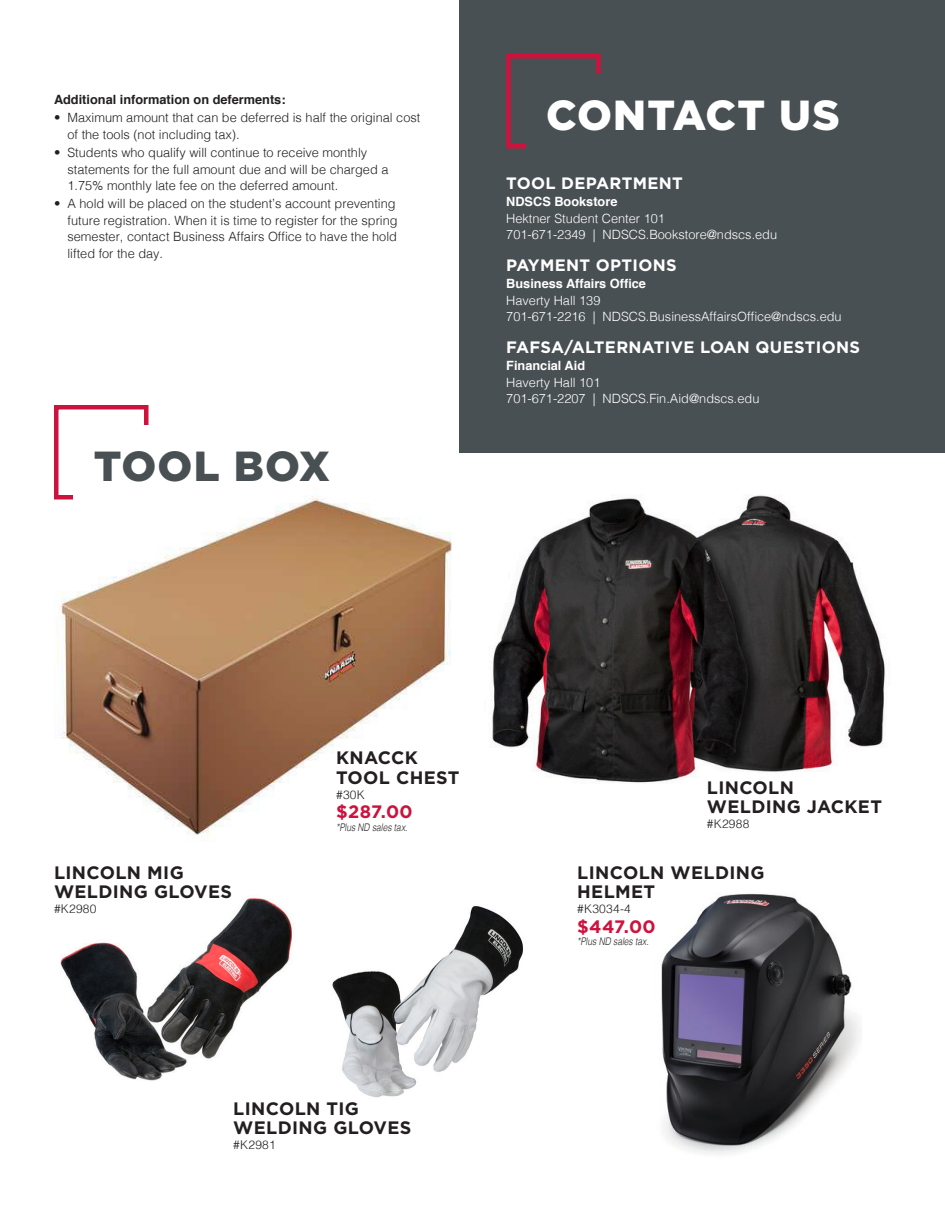
<style>
.page{position:relative;width:945px;height:1215px;background:#fff}
.page>*{position:absolute;margin:0;border:0;box-sizing:border-box;transform-origin:0 0}
.Heading_Red{font:900 42px "Gotham";letter-spacing:.03em;color:#fff}
.Heading_Red-2{font:900 42px "Gotham";letter-spacing:.03em;color:#495053}
.Heading{font:700 18px/19.5px "Gotham";letter-spacing:.02em;color:#231f20}
.Heading-2{font:700 18px "Gotham";letter-spacing:.02em;color:#cd123d}
.Heading_Red-3{font:700 16.5px "Gotham";letter-spacing:.02em;color:#fff}
.t1{font:300 12.75px/16.5px "Helvetica";color:#231f20}
.Paragraph_Text{font:300 12.75px/16.5px "Helvetica";color:#fff}
.Paragraph_Text-2{font:700 12.75px "Helvetica";color:#231f20}
.Heading-3{font:300 12px "Helvetica";letter-spacing:.02em;color:#231f20}
.Paragraph_Text-3{font:italic 300 10.5px "Helvetica";color:#231f20;scale:.8 1}
.s1{font-weight:700}
</style>
<div class="page">
<div style="left:459px;top:0;width:486px;height:452px;background:#495053"></div>
<div style="left:506px;top:54px;width:95px;height:94px;border:4px solid #cd123d"></div>
<div style="left:526px;top:74px;width:81px;height:81px;background:#495053"></div>
<img style="left:58px;top:496px;width:394px;height:339px">
<div style="left:54px;top:405px;width:94px;height:95px;border:4px solid #cd123d"></div>
<div style="left:74px;top:425px;width:80px;height:81px;background:#fff"></div>
<img style="left:492px;top:495px;width:393px;height:288px">
<img style="left:60px;top:898px;width:232px;height:183px">
<img style="left:332px;top:906px;width:191px;height:192px">
<img style="left:661px;top:893px;width:200px;height:261px">
<p class="Paragraph_Text-2" style="left:54px;top:91px;width:233px">Additional information on deferments:</p>
<p class="t1" style="left:68px;top:109px;width:354px;text-indent:-14px">• Maximum amount that can be deferred is half the original cost of the tools (not including tax).</p>
<p class="t1" style="left:68px;top:143px;width:323px;text-indent:-14px">• Students who qualify will continue to receive monthly statements for the full amount due and will be charged a<br>1.75% monthly late fee on the deferred amount.</p>
<p class="t1" style="left:68px;top:195px;width:332px;text-indent:-14px">• A hold will be placed on the student’s account preventing future registration. When it is time to register for the spring semester, contact Business Affairs Office to have the hold lifted for the day.</p>
<p class="Heading_Red-2" style="left:94px;top:437px;width:238px">TOOL BOX</p>
<p class="Heading_Red" style="left:546px;top:86px;width:295px">CONTACT US</p>
<p class="Heading_Red-3" style="left:506px;top:172px;width:178px">TOOL DEPARTMENT</p>
<p class="Paragraph_Text" style="left:506px;top:193px;width:272px"><span class="s1">NDSCS Bookstore<br></span>Hektner Student Center 101<br>701-671-2349 | NDSCS.Bookstore@ndscs.edu</p>
<p class="Heading_Red-3" style="left:506px;top:254px;width:172px">PAYMENT OPTIONS</p>
<p class="Paragraph_Text" style="left:506px;top:275px;width:337px"><span class="s1">Business Affairs Office<br></span>Haverty Hall 139<br>701-671-2216 | NDSCS.BusinessAffairsOffice@ndscs.edu</p>
<p class="Heading_Red-3" style="left:506px;top:336px;width:355px">FAFSA/ALTERNATIVE LOAN QUESTIONS</p>
<p class="Paragraph_Text" style="left:506px;top:357px;width:255px"><span class="s1">Financial Aid<br></span>Haverty Hall 101<br>701-671-2207 | NDSCS.Fin.Aid@ndscs.edu</p>
<p class="Heading" style="left:54px;top:862px;width:180px">LINCOLN MIG<br>WELDING GLOVES</p>
<p class="Heading-3" style="left:54px;top:899px;width:44px">#K2980</p>
<p class="Heading" style="left:336px;top:748px;width:125px">KNACCK<br>TOOL CHEST</p>
<p class="Heading-3" style="left:336px;top:784px;width:30px">#30K</p>
<p class="Heading-2" style="left:336px;top:800px;width:78px">$287.00</p>
<p class="Paragraph_Text-3" style="left:336px;top:818px;width:91px">*Plus ND sales tax.</p>
<p class="Heading" style="left:233px;top:1099px;width:180px">LINCOLN TIG<br>WELDING GLOVES</p>
<p class="Heading-3" style="left:233px;top:1135px;width:44px">#K2981</p>
<p class="Heading" style="left:707px;top:777px;width:177px">LINCOLN<br>WELDING JACKET</p>
<p class="Heading-3" style="left:707px;top:814px;width:44px">#K2988</p>
<p class="Heading" style="left:577px;top:862px;width:189px">LINCOLN WELDING<br>HELMET</p>
<p class="Heading-3" style="left:577px;top:899px;width:55px">#K3034-4</p>
<p class="Heading-2" style="left:577px;top:914px;width:80px">$447.00</p>
<p class="Paragraph_Text-3" style="left:577px;top:933px;width:91px">*Plus ND sales tax.</p>
</div>
